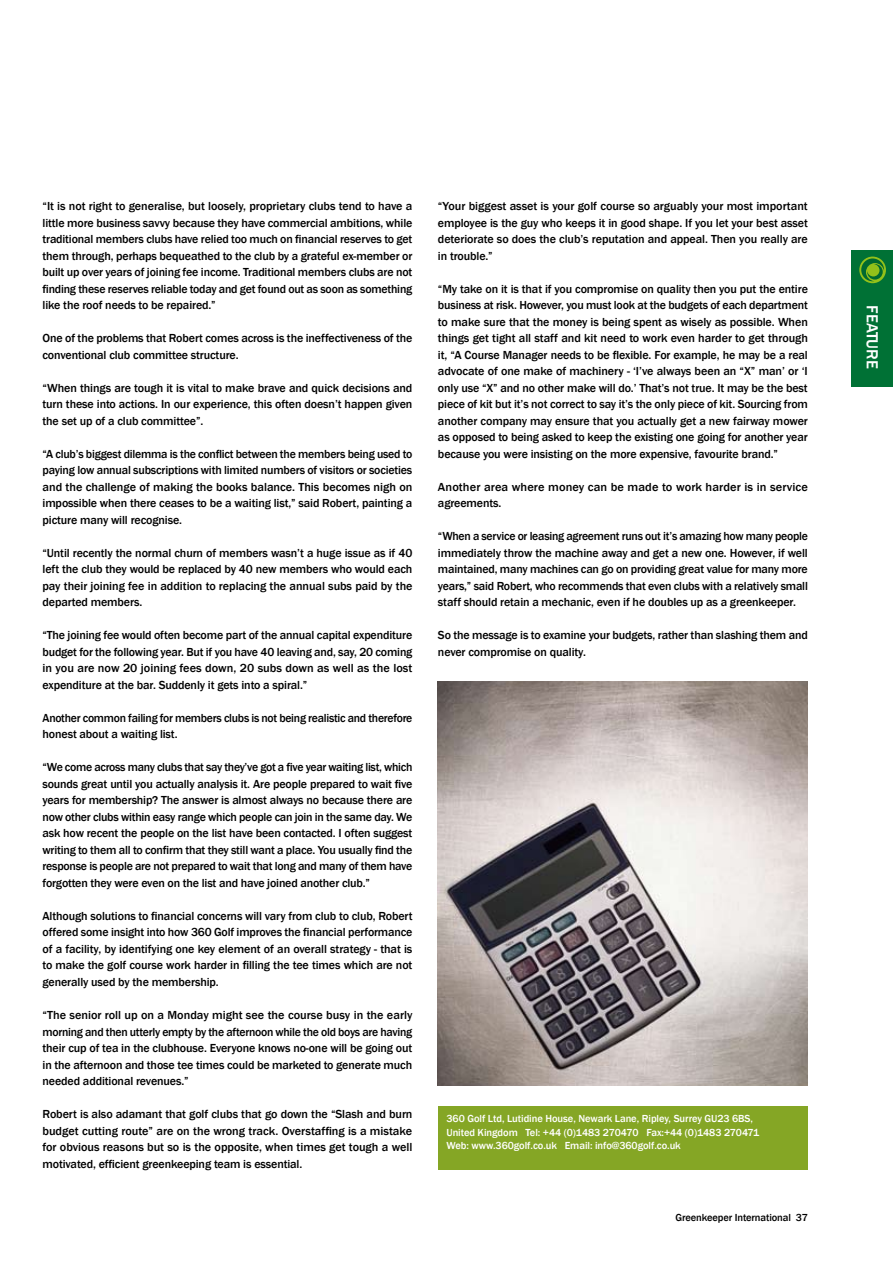
<style>
.page{position:relative;width:893px;height:1263px;background:#fff}
.page>*{position:absolute;margin:0;border:0;box-sizing:border-box;transform-origin:0 0}
.t1{font:500 16.5px "Franklin Gothic";letter-spacing:-.005em;color:#fff}
.t2{font:500 12px/16.5px "Franklin Gothic";letter-spacing:-.01em;color:#000;text-align:justify}
.t3{font:500 10.5px/13.5px "Franklin Gothic";letter-spacing:-.005em;color:#fff}
.t4{font:500 10.5px "Franklin Gothic";letter-spacing:-.01em;color:#000}
</style>
<div class="page">
<div style="left:438px;top:1106px;width:370px;height:63px;background:#85a625"></div>
<img style="left:438px;top:681px;width:370px;height:404px">
<div style="left:852px;top:251px;width:41px;height:136px;background:#007135"></div>
<svg style="left:859px;top:257px;width:27px;height:26px"></svg>
<svg style="left:861px;top:258px;width:23px;height:23px"></svg>
<p class="t2" style="left:43px;top:198px;width:371px">“It is not right to generalise, but loosely, proprietary clubs tend to have a little more business savvy because they have commercial ambitions, while traditional members clubs have relied too much on financial reserves to get them through, perhaps bequeathed to the club by a grateful ex-member or built up over years of joining fee income. Traditional members clubs are not finding these reserves reliable today and get found out as soon as something like the roof needs to be repaired.”</p>
<p class="t2" style="left:43px;top:330px;width:371px">One of the problems that Robert comes across is the ineffectiveness of the conventional club committee structure.</p>
<p class="t2" style="left:43px;top:380px;width:371px">“When things are tough it is vital to make brave and quick decisions and turn these into actions. In our experience, this often doesn’t happen given the set up of a club committee”.</p>
<p class="t2" style="left:43px;top:446px;width:371px">“A club’s biggest dilemma is the conflict between the members being used to paying low annual subscriptions with limited numbers of visitors or societies and the challenge of making the books balance. This becomes nigh on impossible when there ceases to be a waiting list,” said Robert, painting a picture many will recognise.</p>
<p class="t2" style="left:43px;top:545px;width:372px">“Until recently the normal churn of members wasn’t a huge issue as if 40 left the club they would be replaced by 40 new members who would each pay their joining fee in addition to replacing the annual subs paid by the departed members.</p>
<p class="t2" style="left:43px;top:627px;width:371px">“The joining fee would often become part of the annual capital expenditure budget for the following year. But if you have 40 leaving and, say, 20 coming in you are now 20 joining fees down, 20 subs down as well as the lost expenditure at the bar. Suddenly it gets into a spiral.”</p>
<p class="t2" style="left:43px;top:710px;width:371px">Another common failing for members clubs is not being realistic and therefore honest about a waiting list.</p>
<p class="t2" style="left:43px;top:759px;width:372px">“We come across many clubs that say they’ve got a five year waiting list, which sounds great until you actually analysis it. Are people prepared to wait five years for membership? The answer is almost always no because there are now other clubs within easy range which people can join in the same day. We ask how recent the people on the list have been contacted. I often suggest writing to them all to confirm that they still want a place. You usually find the response is people are not prepared to wait that long and many of them have forgotten they were even on the list and have joined another club.”</p>
<p class="t2" style="left:43px;top:908px;width:371px">Although solutions to financial concerns will vary from club to club, Robert offered some insight into how 360 Golf improves the financial performance of a facility, by identifying one key element of an overall strategy - that is to make the golf course work harder in filling the tee times which are not generally used by the membership.</p>
<p class="t2" style="left:43px;top:1007px;width:371px">“The senior roll up on a Monday might see the course busy in the early morning and then utterly empty by the afternoon while the old boys are having their cup of tea in the clubhouse. Everyone knows no-one will be going out in the afternoon and those tee times could be marketed to generate much needed additional revenues.”</p>
<p class="t2" style="left:43px;top:1106px;width:371px">Robert is also adamant that golf clubs that go down the “Slash and burn budget cutting route” are on the wrong track. Overstaffing is a mistake for obvious reasons but so is the opposite, when times get tough a well motivated, efficient greenkeeping team is essential.</p>
<p class="t2" style="left:438px;top:198px;width:371px">“Your biggest asset is your golf course so arguably your most important employee is the guy who keeps it in good shape. If you let your best asset deteriorate so does the club’s reputation and appeal. Then you really are in trouble.”</p>
<p class="t2" style="left:438px;top:281px;width:371px">“My take on it is that if you compromise on quality then you put the entire business at risk. However, you must look at the budgets of each department to make sure that the money is being spent as wisely as possible. When things get tight all staff and kit need to work even harder to get through it, “A Course Manager needs to be flexible. For example, he may be a real advocate of one make of machinery - ‘I’ve always been an “X” man’ or ‘I only use “X” and no other make will do.’ That’s not true. It may be the best piece of kit but it’s not correct to say it’s the only piece of kit. Sourcing from another company may ensure that you actually get a new fairway mower as opposed to being asked to keep the existing one going for another year because you were insisting on the more expensive, favourite brand.”</p>
<p class="t2" style="left:438px;top:479px;width:371px">Another area where money can be made to work harder is in service agreements.</p>
<p class="t2" style="left:438px;top:528px;width:371px">“When a service or leasing agreement runs out it’s amazing how many people immediately throw the machine away and get a new one. However, if well maintained, many machines can go on providing great value for many more years,” said Robert, who recommends that even clubs with a relatively small staff should retain a mechanic, even if he doubles up as a greenkeeper.</p>
<p class="t2" style="left:438px;top:627px;width:371px">So the message is to examine your budgets, rather than slashing them and never compromise on quality.</p>
<p class="t3" style="left:446px;top:1112px;width:314px">360 Golf Ltd, Lutidine House, Newark Lane, Ripley, Surrey GU23 6BS,<br>United Kingdom Tel: +44 (0)1483 270470 Fax:+44 (0)1483 270471<br>Web: www.360golf.co.uk Email: info@360golf.co.uk</p>
<p class="t4" style="left:675px;top:1211px;width:134px">Greenkeeper International 37</p>
<h1 class="t1" style="left:882px;top:305px;width:65px;rotate:90deg">FEATURE</h1>
</div>
